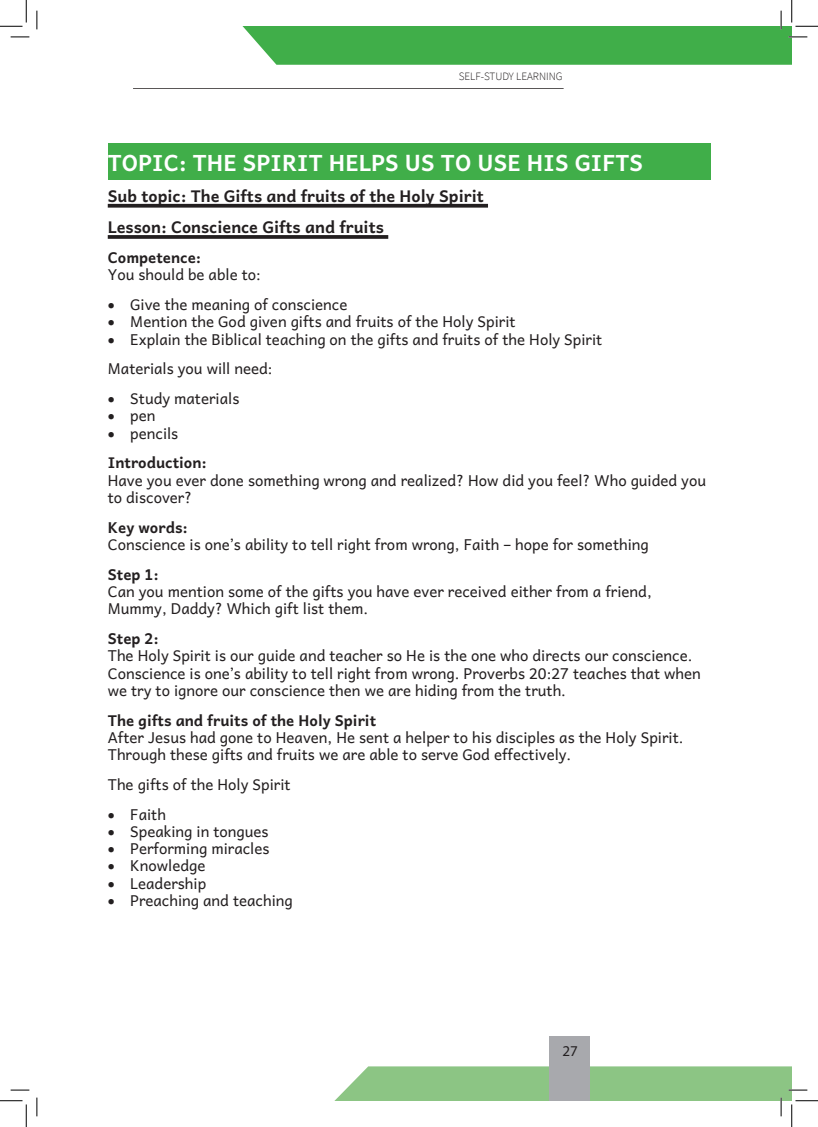
<style>
.page{position:relative;width:818px;height:1127px;background:#fff}
.page>*{position:absolute;margin:0;border:0;box-sizing:border-box;transform-origin:0 0}
.t1{font:700 22.5px "Andika New Basic";color:#fff}
.t2{font:700 16.25px/31.1px "Andika New Basic";color:#231f20}
.t3{font:15px/17.2px "Andika New Basic";color:#231f20}
.t4{font:700 15px/29.8px "Andika New Basic";color:#231f20}
.t5{font:15px "Myriad Pro";color:#231f20}
.t6{font:300 11.25px "Source Sans Pro";color:#231f20}
.s1{font-weight:400}
</style>
<div class="page">
<div style="left:549px;top:1035px;width:41px;height:65px;background:#a8a9ad"></div>
<hr style="left:133px;top:88px;width:431px;height:1px;background:#231f20">
<div style="left:108px;top:143px;width:602px;height:36px;background:#40ae49"></div>
<hr style="left:108px;top:204px;width:380px;height:3px;background:#231f20">
<svg style="left:108px;top:235px;width:280px;height:4px"></svg>
<svg style="left:11px;top:36px;width:18px;height:2px"></svg>
<svg style="left:11px;top:1089px;width:18px;height:1px"></svg>
<svg style="left:36px;top:11px;width:2px;height:18px"></svg>
<svg style="left:36px;top:1097px;width:2px;height:18px"></svg>
<svg style="left:0;top:0;width:27px;height:27px"></svg>
<svg style="left:0;top:1100px;width:27px;height:26px"></svg>
<svg style="left:242px;top:0;width:576px;height:65px"></svg>
<svg style="left:334px;top:1066px;width:484px;height:60px"></svg>
<p class="t6" style="left:459px;top:69px;width:105px">SELF-STUDY LEARNING</p>
<h1 class="t1" style="left:108px;top:142px;width:537px">TOPIC: THE SPIRIT HELPS US TO USE HIS GIFTS</h1>
<p class="t2" style="left:108px;top:178px;width:377px">Sub topic: The Gifts and fruits of the Holy Spirit<br>Lesson: Conscience Gifts and fruits</p>
<p class="t4" style="left:108px;top:240px;width:95px">Competence:</p>
<p class="t3" style="left:108px;top:264px;width:155px">You should be able to:</p>
<p class="t3" style="left:108px;top:293px;width:241px">• Give the meaning of conscience</p>
<p class="t3" style="left:108px;top:311px;width:409px">• Mention the God given gifts and fruits of the Holy Spirit</p>
<p class="t3" style="left:108px;top:322px;width:496px;line-height:29.8px">• Explain the Biblical teaching on the gifts and fruits of the Holy Spirit<br>Materials you will need:</p>
<p class="t3" style="left:108px;top:387px;width:133px">• Study materials</p>
<p class="t3" style="left:108px;top:405px;width:49px">• pen</p>
<p class="t4" style="left:108px;top:416px;width:100px">• <span class="s1">pencils<br></span>Introduction:</p>
<p class="t3" style="left:108px;top:469px;width:600px">Have you ever done something wrong and realized? How did you feel? Who guided you to discover?</p>
<p class="t4" style="left:108px;top:510px;width:82px">Key words:</p>
<p class="t3" style="left:108px;top:533px;width:542px">Conscience is one’s ability to tell right from wrong, Faith – hope for something</p>
<p class="t4" style="left:108px;top:557px;width:52px">Step 1:</p>
<p class="t3" style="left:108px;top:580px;width:545px">Can you mention some of the gifts you have ever received either from a friend,<br>Mummy, Daddy? Which gift list them.</p>
<p class="t4" style="left:108px;top:621px;width:52px">Step 2:</p>
<p class="t3" style="left:108px;top:644px;width:595px">The Holy Spirit is our guide and teacher so He is the one who directs our conscience.<br>Conscience is one’s ability to tell right from wrong. Proverbs 20:27 teaches that when we try to ignore our conscience then we are hiding from the truth.</p>
<p class="t4" style="left:108px;top:703px;width:270px">The gifts and fruits of the Holy Spirit</p>
<p class="t3" style="left:108px;top:726px;width:577px">After Jesus had gone to Heaven, He sent a helper to his disciples as the Holy Spirit.<br>Through these gifts and fruits we are able to serve God effectively.</p>
<p class="t3" style="left:108px;top:773px;width:184px">The gifts of the Holy Spirit</p>
<p class="t3" style="left:108px;top:803px;width:60px">• Faith</p>
<p class="t3" style="left:108px;top:820px;width:162px">• Speaking in tongues</p>
<p class="t3" style="left:108px;top:837px;width:163px">• Performing miracles</p>
<p class="t3" style="left:108px;top:854px;width:99px">• Knowledge</p>
<p class="t3" style="left:108px;top:872px;width:100px">• Leadership</p>
<p class="t3" style="left:108px;top:889px;width:186px">• Preaching and teaching</p>
<p class="t5" style="left:562px;top:1041px;width:17px">27</p>
</div>
